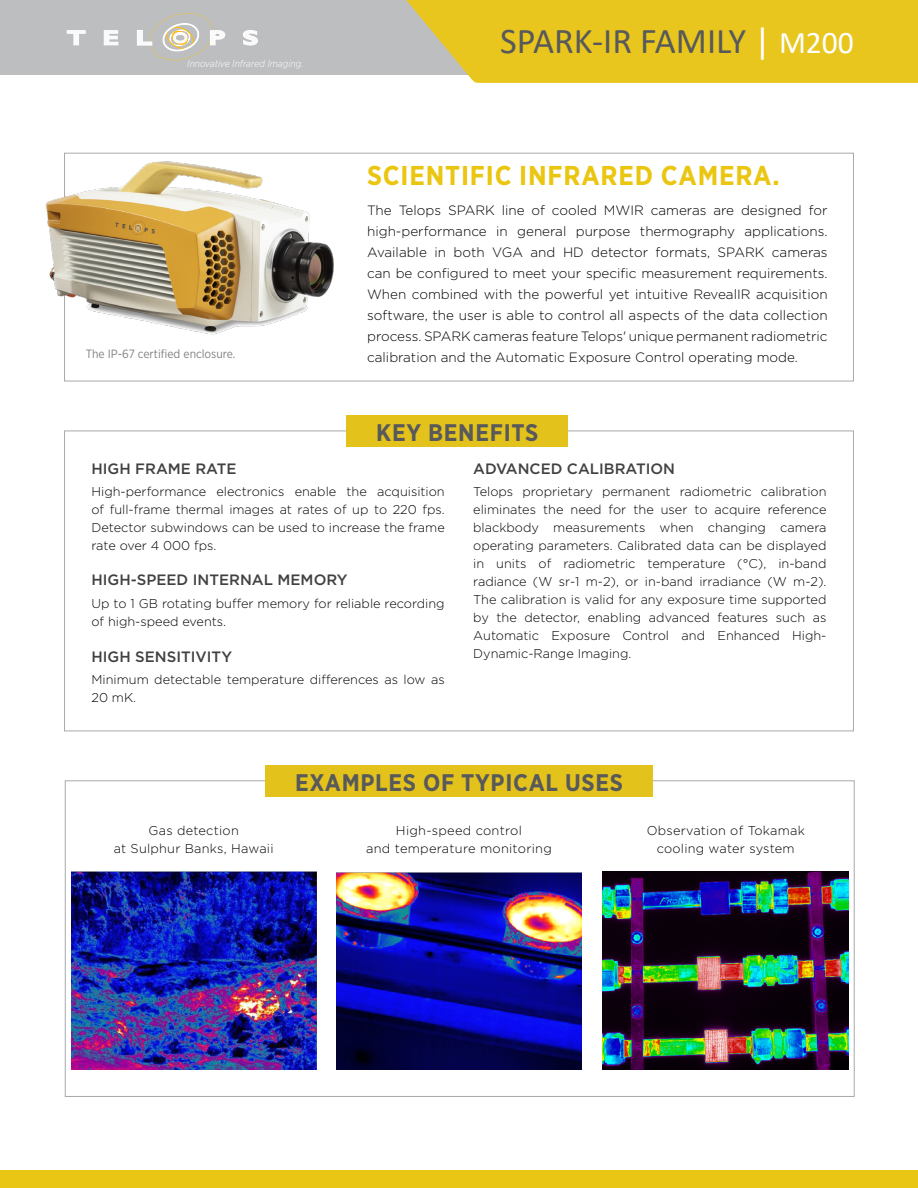
<style>
.page{position:relative;width:918px;height:1188px;background:#fff}
.page>*{position:absolute;margin:0;border:0;box-sizing:border-box;transform-origin:0 0}
.t1{font:36.45px "Calibri";color:#58595b}
.t2{font:700 27.3px "Gotham Narrow";letter-spacing:.03em;color:#eac611}
.t3{font:700 24px "Gotham Narrow";letter-spacing:.03em;color:#58595b}
.t4{font:500 15px "Gotham";color:#414042}
.t5{font:300 13.5px/21px "Gotham";color:#000;text-align:justify}
.t6{font:300 12.75px/18px "Gotham";color:#000;text-align:justify}
.t7{font:300 12.75px/18px "Gotham";letter-spacing:.02em;color:#000;text-align:center}
.t8{font:12px "Gotham Narrow";color:#808285}
.t9{font:italic 300 9.9px "Gotham Narrow";color:#fff}
.s1{color:#fff}
.s2{font-size:31.5px;color:#fff}
</style>
<div class="page">
<img style="left:45px;top:152px;width:322px;height:217px">
<div style="left:0;top:1170px;width:918px;height:18px;background:#eac614"></div>
<img style="left:603px;top:872px;width:246px;height:198px">
<img style="left:71px;top:872px;width:246px;height:198px">
<img style="left:336px;top:873px;width:246px;height:197px">
<div style="left:0;top:0;width:918px;height:75px;background:#bcbec0"></div>
<svg style="left:406px;top:0;width:512px;height:83px;background:#e6c629"></svg>
<svg style="left:67px;top:31px;width:18px;height:14px"></svg>
<svg style="left:104px;top:31px;width:14px;height:14px"></svg>
<svg style="left:243px;top:30px;width:15px;height:15px"></svg>
<svg style="left:137px;top:13px;width:88px;height:48px"></svg>
<div style="left:347px;top:416px;width:221px;height:31px;background:#e4c21c"></div>
<div style="left:265px;top:765px;width:388px;height:32px;background:#e4c21c"></div>
<p class="t9" style="left:187px;top:58px;width:118px">Innovative Infrared Imaging.</p>
<p class="t8" style="left:86px;top:346px;width:151px">The IP-67 certified enclosure.</p>
<h1 class="t1" style="left:500px;top:16px;width:355px">SPARK-IR FAMILY <span class="s1">|</span> <span class="s2">M200</span></h1>
<h2 class="t2" style="left:367px;top:158px;width:414px">SCIENTIFIC INFRARED CAMERA.</h2>
<p class="t5" style="left:367px;top:199px;width:462px">The Telops SPARK line of cooled MWIR cameras are designed for high-performance in general purpose thermography applications.<br>Available in both VGA and HD detector formats, SPARK cameras can be configured to meet your specific measurement requirements.<br>When combined with the powerful yet intuitive RevealIR acquisition software, the user is able to control all aspects of the data collection process. SPARK cameras feature Telops' unique permanent radiometric calibration and the Automatic Exposure Control operating mode.</p>
<h3 class="t3" style="left:376px;top:417px;width:164px">KEY BENEFITS</h3>
<p class="t4" style="left:92px;top:459px;width:147px">HIGH FRAME RATE</p>
<p class="t6" style="left:92px;top:483px;width:355px">High-performance electronics enable the acquisition of full-frame thermal images at rates of up to 220 fps.<br>Detector subwindows can be used to increase the frame rate over 4 000 fps.</p>
<p class="t4" style="left:92px;top:570px;width:258px">HIGH-SPEED INTERNAL MEMORY</p>
<p class="t6" style="left:92px;top:594px;width:355px">Up to 1 GB rotating buffer memory for reliable recording of high-speed events.</p>
<p class="t4" style="left:92px;top:647px;width:142px">HIGH SENSITIVITY</p>
<p class="t6" style="left:92px;top:670px;width:355px">Minimum detectable temperature differences as low as<br>20 mK.</p>
<p class="t4" style="left:473px;top:459px;width:203px">ADVANCED CALIBRATION</p>
<p class="t6" style="left:473px;top:483px;width:355px">Telops proprietary permanent radiometric calibration eliminates the need for the user to acquire reference blackbody measurements when changing camera operating parameters. Calibrated data can be displayed in units of radiometric temperature (°C), in-band radiance (W sr-1 m-2), or in-band irradiance (W m-2).<br>The calibration is valid for any exposure time supported by the detector, enabling advanced features such as Automatic Exposure Control and Enhanced High-Dynamic-Range Imaging.</p>
<p class="t7" style="left:114px;top:821px;width:161px">Gas detection<br>at Sulphur Banks, Hawaii</p>
<h3 class="t3" style="left:295px;top:767px;width:329px">EXAMPLES OF TYPICAL USES</h3>
<p class="t7" style="left:366px;top:821px;width:187px">High-speed control<br>and temperature monitoring</p>
<p class="t7" style="left:647px;top:821px;width:160px">Observation of Tokamak cooling water system</p>
</div>
